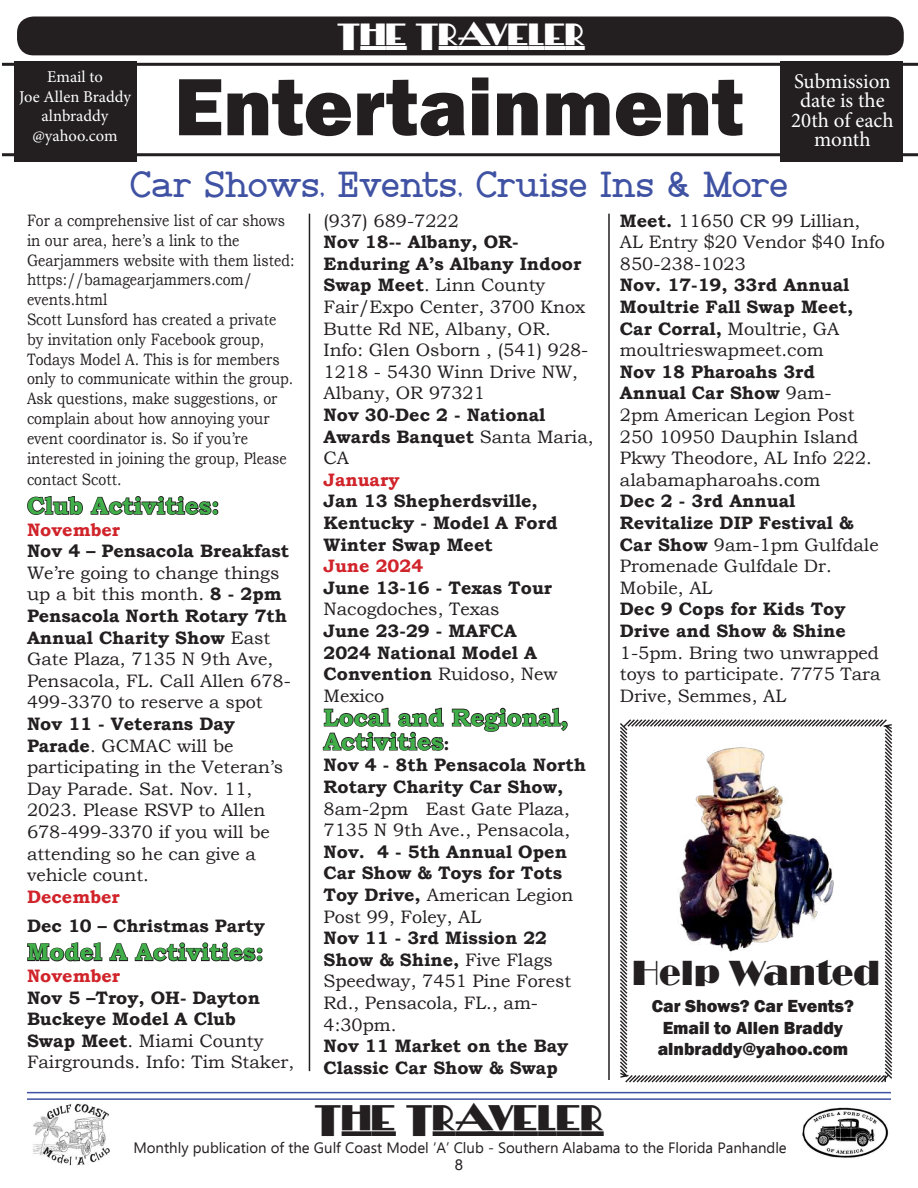
<style>
.page{position:relative;width:918px;height:1188px;background:#fff}
.page>*{position:absolute;margin:0;border:0;box-sizing:border-box;transform-origin:0 0}
.t1{font:800 84px "Franklin Gothic";color:#231f20}
.t2{font:42px "Herald Square NF";color:#231f20}
.t3{font:36px "Tirto Writter";color:#4052a3}
.t4{font:36px "Herald Square NF";color:#fff}
.t5{font:36px "Broadway";color:#231f20}
.t6{font:700 24px/24px "Bookman Old Style";color:#40ae49}
.t7{font:21px/19.5px "Minion Pro";letter-spacing:-.005em;color:#fff;text-align:center}
.t8{font:18px/21.6px "Bookman Old Style";color:#231f20}
.t9{font:700 18px/21.6px "Bookman Old Style";color:#231f20}
.t10{font:800 18px/21.6px "Franklin Gothic";color:#231f20;text-align:center}
.t11{font:700 18px "Bookman Old Style";color:#d1232a}
.t12{font:16.5px/19.8px "Bookman Old Style";color:#231f20;scale:.85 1}
.t13{font:16.5px/19.8px "Minion Pro";color:#fff;text-align:center}
.t14{font:15px "Ebrima";color:#231f20}
.t15{font:15px "Arial";color:#231f20}
.s1{font-weight:700}
.s2{font-weight:400}
.s3{font-size:18px;color:#231f20}
</style>
<div class="page">
<hr style="left:27px;top:1098px;width:864px;height:2px;background:#4052a3">
<hr style="left:27px;top:1092px;width:864px;height:1px;background:#4052a3">
<img style="left:802px;top:1107px;width:87px;height:51px">
<img style="left:33px;top:1103px;width:77px;height:62px">
<hr style="left:2px;top:153px;width:916px;height:3px;background:#231f20">
<hr style="left:2px;top:63px;width:916px;height:3px;background:#231f20">
<div style="left:17px;top:16px;width:887px;height:39px;background:#231f20;border-radius:16px"></div>
<div style="left:15px;top:61px;width:122px;height:101px;background:#231f20"></div>
<div style="left:780px;top:61px;width:122px;height:101px;background:#231f20"></div>
<svg style="left:27px;top:496px;width:56px;height:19px"></svg>
<svg style="left:90px;top:496px;width:129px;height:19px"></svg>
<svg style="left:27px;top:942px;width:76px;height:20px"></svg>
<svg style="left:109px;top:942px;width:154px;height:20px"></svg>
<svg style="left:451px;top:707px;width:117px;height:25px"></svg>
<svg style="left:322px;top:707px;width:122px;height:44px"></svg>
<hr style="left:309px;top:214px;width:1px;height:857px;background:#231f20">
<hr style="left:608px;top:214px;width:2px;height:866px;background:#231f20">
<svg style="left:620px;top:719px;width:273px;height:364px"></svg>
<h3 class="t4" style="left:337px;top:15px;width:250px">THE TRAVELER</h3>
<h1 class="t1" style="left:174px;top:53px;width:571px">Entertainment</h1>
<p class="t13" style="left:19px;top:67px;width:113px">Email to<br>Joe Allen Braddy alnbraddy @yahoo.com</p>
<p class="t7" style="left:791px;top:71px;width:104px">Submission date is the<br>20th of each month</p>
<h3 class="t3" style="left:130px;top:165px;width:660px">Car Shows, Events, Cruise Ins &amp; More</h3>
<p class="t12" style="left:27px;top:211px;width:316px">For a comprehensive list of car shows in our area, here’s a link to the Gearjammers website with them listed: https://bamagearjammers.com/ events.html<br>Scott Lunsford has created a private by invitation only Facebook group, Todays Model A. This is for members only to communicate within the group.<br>Ask questions, make suggestions, or complain about how annoying your event coordinator is. So if you’re interested in joining the group, Please</p>
<p class="t12" style="left:27px;top:470px;width:113px">contact Scott.</p>
<h3 class="t6" style="left:27px;top:494px;width:194px">Club Activities:</h3>
<p class="t11" style="left:27px;top:516px;width:95px">November</p>
<p class="t9" style="left:27px;top:540px;width:264px">Nov 4 – Pensacola Breakfast</p>
<p class="t8" style="left:27px;top:562px;width:265px">We’re going to change things up a bit this month. <span class="s1">8 - 2pm<br>Pensacola North Rotary 7th<br>Annual Charity Show</span> East<br>Gate Plaza, 7135 N 9th Ave,<br>Pensacola, FL. Call Allen 678-<br>499-3370 to reserve a spot</p>
<p class="t8" style="left:27px;top:713px;width:258px"><span class="s1">Nov 11 - Veterans Day<br>Parade</span>. GCMAC will be participating in the Veteran’s<br>Day Parade. Sat. Nov. 11,<br>2023. Please RSVP to Allen<br>678-499-3370 if you will be attending so he can give a vehicle count.</p>
<p class="t11" style="left:27px;top:884px;width:94px">December</p>
<p class="t9" style="left:27px;top:914px;width:239px">Dec 10 – Christmas Party</p>
<h3 class="t6" style="left:27px;top:940px;width:238px">Model A Activities:</h3>
<p class="t11" style="left:27px;top:963px;width:95px">November</p>
<p class="t9" style="left:27px;top:986px;width:269px">Nov 5 –Troy, OH- Dayton<br>Buckeye Model A Club<br>Swap Meet<span class="s2">. Miami County<br>Fairgrounds. Info: Tim Staker,</span></p>
<p class="t8" style="left:324px;top:210px;width:137px">(937) 689-7222</p>
<p class="t8" style="left:324px;top:231px;width:266px"><span class="s1">Nov 18-- Albany, OR-<br>Enduring A’s Albany Indoor<br>Swap Meet</span>. Linn County<br>Fair/Expo Center, 3700 Knox<br>Butte Rd NE, Albany, OR.<br>Info: Glen Osborn , (541) 928-<br>1218 - 5430 Winn Drive NW,<br>Albany, OR 97321</p>
<p class="t9" style="left:324px;top:404px;width:272px">Nov 30-Dec 2 - National<br>Awards Banquet <span class="s2">Santa Maria,<br>CA</span></p>
<p class="t11" style="left:324px;top:467px;width:77px">January</p>
<p class="t9" style="left:324px;top:490px;width:236px">Jan 13 Shepherdsville,<br>Kentucky - Model A Ford<br>Winter Swap Meet</p>
<p class="t11" style="left:324px;top:553px;width:101px">June 2024</p>
<p class="t9" style="left:324px;top:577px;width:230px">June 13-16 - Texas Tour</p>
<p class="t8" style="left:324px;top:598px;width:178px">Nacogdoches, Texas</p>
<p class="t9" style="left:324px;top:620px;width:236px">June 23-29 - MAFCA<br>2024 National Model A<br>Convention <span class="s2">Ruidoso, New<br>Mexico</span></p>
<h3 class="t6" style="left:324px;top:705px;width:246px">Local and Regional,<br>Activities<span class="s3">:</span></h3>
<p class="t9" style="left:324px;top:754px;width:264px">Nov 4 - 8th Pensacola North<br>Rotary Charity Car Show,</p>
<p class="t8" style="left:324px;top:798px;width:248px">8am-2pm East Gate Plaza,<br>7135 N 9th Ave., Pensacola,</p>
<p class="t9" style="left:324px;top:841px;width:251px">Nov. 4 - 5th Annual Open<br>Car Show &amp; Toys for Tots<br>Toy Drive, <span class="s2">American Legion<br>Post 99, Foley, AL</span></p>
<p class="t8" style="left:324px;top:927px;width:249px"><span class="s1">Nov 11 - 3rd Mission 22<br>Show &amp; Shine,</span> Five Flags<br>Speedway, 7451 Pine Forest<br>Rd., Pensacola, FL., am-<br>4:30pm.</p>
<p class="t9" style="left:324px;top:1035px;width:246px">Nov 11 Market on the Bay<br>Classic Car Show &amp; Swap</p>
<p class="t8" style="left:620px;top:210px;width:266px"><span class="s1">Meet.</span> 11650 CR 99 Lillian,<br>AL Entry $20 Vendor $40 Info<br>850-238-1023</p>
<p class="t9" style="left:620px;top:274px;width:235px">Nov. 17-19, 33rd Annual<br>Moultrie Fall Swap Meet,<br>Car Corral, <span class="s2">Moultrie, GA moultrieswapmeet.com</span></p>
<p class="t8" style="left:620px;top:361px;width:253px"><span class="s1">Nov 18 Pharoahs 3rd<br>Annual Car Show</span> 9am-<br>2pm American Legion Post<br>250 10950 Dauphin Island<br>Pkwy Theodore, AL Info 222. alabamapharoahs.com</p>
<p class="t8" style="left:620px;top:490px;width:260px"><span class="s1">Dec 2 - 3rd Annual<br>Revitalize DIP Festival &amp;<br>Car Show</span> 9am-1pm Gulfdale<br>Promenade Gulfdale Dr.<br>Mobile, AL</p>
<p class="t9" style="left:620px;top:598px;width:228px">Dec 9 Cops for Kids Toy<br>Drive and Show &amp; Shine</p>
<p class="t8" style="left:620px;top:642px;width:262px;text-align:justify">1-5pm. Bring two unwrapped toys to participate. 7775 Tara Drive, Semmes, AL</p>
<h3 class="t5" style="left:632px;top:952px;width:250px">Help Wanted</h3>
<p class="t10" style="left:652px;top:995px;width:204px">Car Shows? Car Events?<br>Email to Allen Braddy alnbraddy@yahoo.com</p>
<h2 class="t2" style="left:314px;top:1095px;width:291px">THE TRAVELER</h2>
<p class="t14" style="left:133px;top:1136px;width:655px">Monthly publication of the Gulf Coast Model ‘A’ Club - Southern Alabama to the Florida Panhandle</p>
<p class="t15" style="left:455px;top:1154px;width:10px">8</p>
</div>
